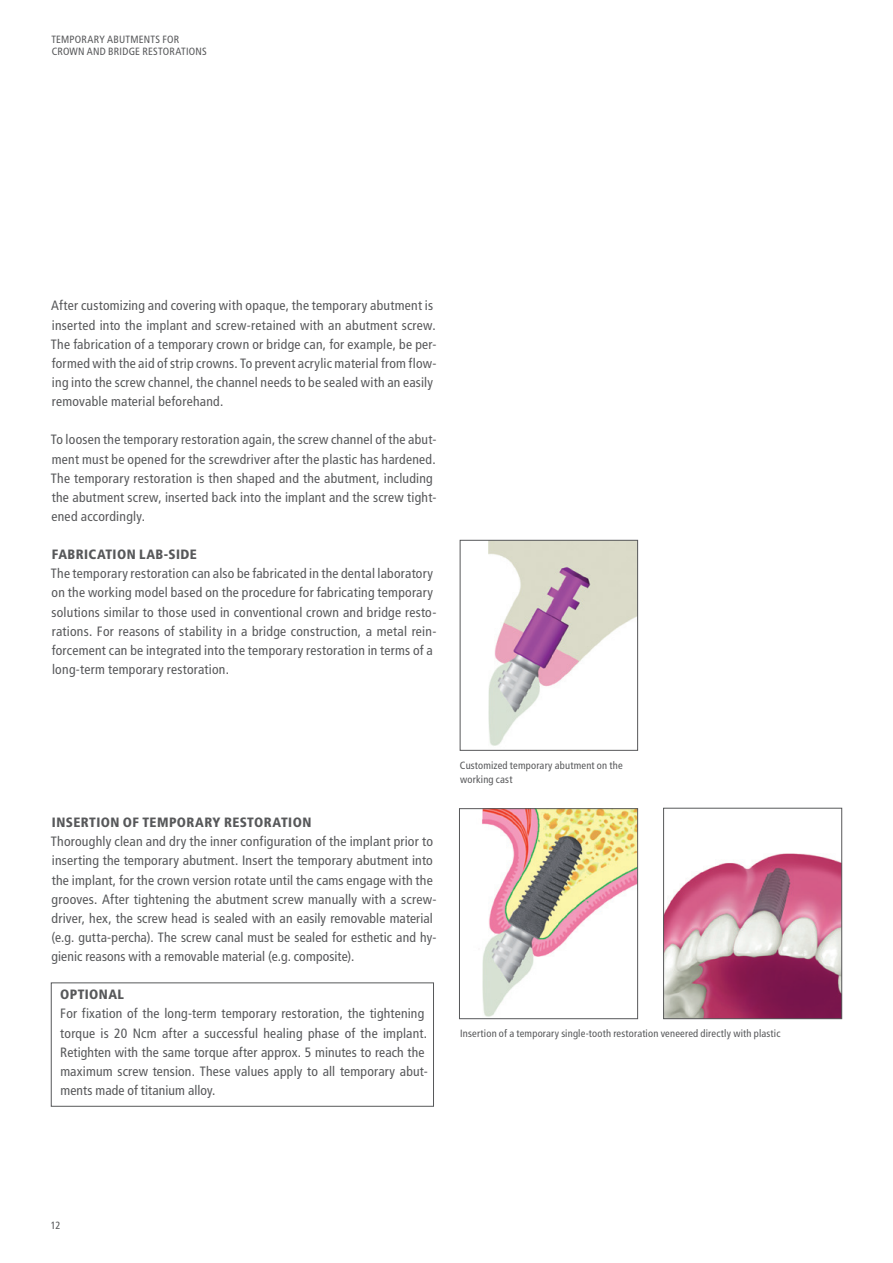
<style>
.page{position:relative;width:893px;height:1263px;background:#fff}
.page>*{position:absolute;margin:0;border:0;box-sizing:border-box;transform-origin:0 0}
.t1{font:condensed 13.5px/19.2px "Frutiger LT";letter-spacing:.015em;color:#57585a}
.t2{font:900 condensed 13.5px "Frutiger LT";letter-spacing:.03em;color:#57585a}
.t3{font:condensed 10.5px/12.8px "Frutiger LT";letter-spacing:.02em;color:#57585a}
</style>
<div class="page">
<img style="left:665px;top:853px;width:175px;height:164px">
<div style="left:663px;top:808px;width:179px;height:211px;border:1px solid #57585a"></div>
<img style="left:482px;top:810px;width:154px;height:207px">
<div style="left:459px;top:808px;width:179px;height:211px;border:1px solid #57585a"></div>
<img style="left:488px;top:542px;width:148px;height:204px">
<div style="left:460px;top:540px;width:178px;height:210px;border:1px solid #57585a"></div>
<p class="t3" style="left:51px;top:33px;width:157px">TEMPORARY ABUTMENTS FOR<br>CROWN AND BRIDGE RESTORATIONS</p>
<p class="t1" style="left:51px;top:296px;width:387px">After customizing and covering with opaque, the temporary abutment is inserted into the implant and screw-retained with an abutment screw.<br>The fabrication of a temporary crown or bridge can, for example, be per&shy;formed with the aid of strip crowns. To prevent acrylic material from flow&shy;ing into the screw channel, the channel needs to be sealed with an easily removable material beforehand.</p>
<p class="t1" style="left:51px;top:430px;width:387px">To loosen the temporary restoration again, the screw channel of the abut&shy;ment must be opened for the screwdriver after the plastic has hardened.<br>The temporary restoration is then shaped and the abutment, including the abutment screw, inserted back into the implant and the screw tight&shy;ened accordingly.</p>
<p class="t2" style="left:52px;top:546px;width:146px">FABRICATION LAB-SIDE</p>
<p class="t1" style="left:51px;top:564px;width:387px">The temporary restoration can also be fabricated in the dental laboratory on the working model based on the procedure for fabricating temporary solutions similar to those used in conventional crown and bridge resto&shy;rations. For reasons of stability in a bridge construction, a metal rein&shy;forcement can be integrated into the temporary restoration in terms of a long-term temporary restoration.</p>
<p class="t2" style="left:52px;top:814px;width:261px">INSERTION OF TEMPORARY RESTORATION</p>
<p class="t1" style="left:51px;top:832px;width:387px">Thoroughly clean and dry the inner configuration of the implant prior to inserting the temporary abutment. Insert the temporary abutment into the implant, for the crown version rotate until the cams engage with the grooves. After tightening the abutment screw manually with a screw&shy;driver, hex, the screw head is sealed with an easily removable material (e.g. gutta-percha). The screw canal must be sealed for esthetic and hy&shy;gienic reasons with a removable material (e.g. composite).</p>
<p class="t2" style="left:60px;top:986px;width:66px">OPTIONAL</p>
<p class="t1" style="left:60px;top:1004px;width:369px">For fixation of the long-term temporary restoration, the tightening torque is 20 Ncm after a successful healing phase of the implant.<br>Retighten with the same torque after approx. 5 minutes to reach the maximum screw tension. These values apply to all temporary abut&shy;ments made of titanium alloy.</p>
<p class="t3" style="left:460px;top:759px;width:164px;line-height:13.5px">Customized temporary abutment on the working cast</p>
<p class="t3" style="left:460px;top:1027px;width:322px">Insertion of a temporary single-tooth restoration veneered directly with plastic</p>
<p class="t3" style="left:51px;top:1219px;width:11px">12</p>
</div>
